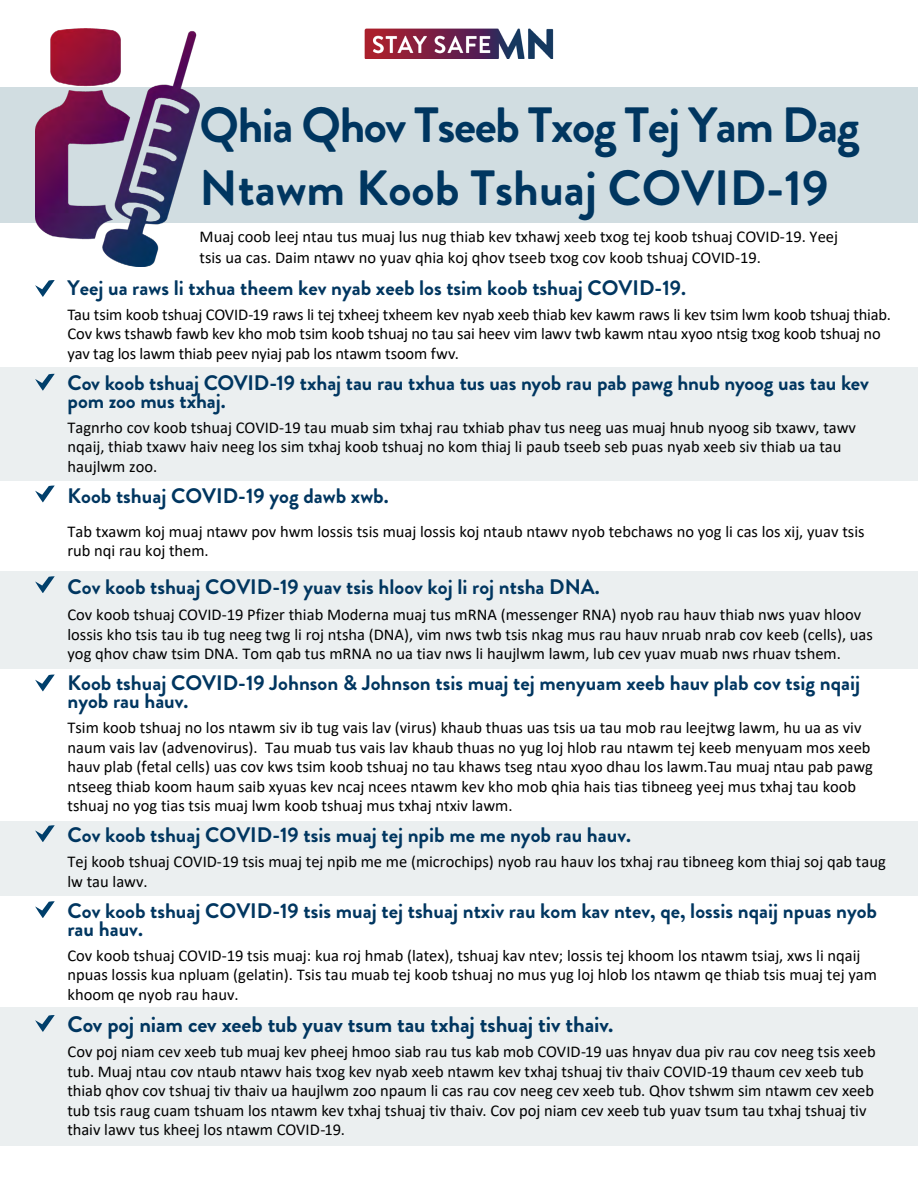
<style>
.page{position:relative;width:918px;height:1188px;background:#fff}
.page>*{position:absolute;margin:0;border:0;box-sizing:border-box;transform-origin:0 0}
.t1{font:700 49.5px "Brandon Grotesque";letter-spacing:-.03em;color:#003660}
.t2{font:700 49.5px "Brandon Grotesque";color:#003660}
.t3{font:700 22.5px "Brandon Grotesque";letter-spacing:-.005em;color:#003660}
.t4{font:700 21px/18px "Brandon Grotesque";color:#003660}
.body{font:16.5px/19.5px "Calibri";color:#000}
</style>
<div class="page">
<div style="left:0;top:821px;width:918px;height:74px;background:#ebeff0"></div>
<div style="left:0;top:1008px;width:918px;height:138px;background:#ebeff0"></div>
<div style="left:0;top:572px;width:918px;height:97px;background:#ebeff0"></div>
<div style="left:0;top:367px;width:918px;height:114px;background:#ebeff0"></div>
<div style="left:0;top:87px;width:918px;height:136px;background:#d1dde1"></div>
<img style="left:364px;top:29px;width:190px;height:29px">
<img style="left:35px;top:29px;width:165px;height:237px">
<svg style="left:35px;top:280px;width:20px;height:17px"></svg>
<svg style="left:35px;top:373px;width:20px;height:18px"></svg>
<svg style="left:35px;top:485px;width:20px;height:17px"></svg>
<svg style="left:35px;top:576px;width:20px;height:17px"></svg>
<svg style="left:35px;top:674px;width:20px;height:17px"></svg>
<svg style="left:35px;top:825px;width:20px;height:17px"></svg>
<svg style="left:35px;top:901px;width:20px;height:17px"></svg>
<svg style="left:35px;top:1015px;width:20px;height:17px"></svg>
<h1 class="t1" style="left:200px;top:90px;width:661px">Qhia Qhov Tseeb Txog Tej Yam Dag</h1>
<h1 class="t2" style="left:200px;top:153px;width:631px">Ntawm Koob Tshuaj COVID-19</h1>
<p class="body" style="left:200px;top:225px;width:640px;line-height:21px">Muaj coob leej ntau tus muaj lus nug thiab kev txhawj xeeb txog tej koob tshuaj COVID-19. Yeej tsis ua cas. Daim ntawv no yuav qhia koj qhov tseeb txog cov koob tshuaj COVID-19.</p>
<h2 class="t4" style="left:68px;top:279px;width:620px">Yeej ua raws li txhua theem kev nyab xeeb los tsim koob tshuaj COVID-19.</h2>
<p class="body" style="left:68px;top:304px;width:825px">Tau tsim koob tshuaj COVID-19 raws li tej txheej txheem kev nyab xeeb thiab kev kawm raws li kev tsim lwm koob tshuaj thiab.<br>Cov kws tshawb fawb kev kho mob tsim koob tshuaj no tau sai heev vim lawv twb kawm ntau xyoo ntsig txog koob tshuaj no yav tag los lawm thiab peev nyiaj pab los ntawm tsoom fwv.</p>
<h2 class="t4" style="left:68px;top:374px;width:803px">Cov koob tshuaj COVID-19 txhaj tau rau txhua tus uas nyob rau pab pawg hnub nyoog uas tau kev pom zoo mus txhaj.</h2>
<p class="body" style="left:68px;top:417px;width:790px">Tagnrho cov koob tshuaj COVID-19 tau muab sim txhaj rau txhiab phav tus neeg uas muaj hnub nyoog sib txawv, tawv nqaij, thiab txawv haiv neeg los sim txhaj koob tshuaj no kom thiaj li paub tseeb seb puas nyab xeeb siv thiab ua tau haujlwm zoo.</p>
<h2 class="t4" style="left:68px;top:487px;width:323px">Koob tshuaj COVID-19 yog dawb xwb.</h2>
<h2 class="body" style="left:68px;top:521px;width:799px">Tab txawm koj muaj ntawv pov hwm lossis tsis muaj lossis koj ntaub ntawv nyob tebchaws no yog li cas los xij, yuav tsis rub nqi rau koj them.</h2>
<h2 class="t4" style="left:68px;top:578px;width:534px">Cov koob tshuaj COVID-19 yuav tsis hloov koj li roj ntsha DNA.</h2>
<p class="body" style="left:68px;top:605px;width:807px">Cov koob tshuaj COVID-19 Pfizer thiab Moderna muaj tus mRNA (messenger RNA) nyob rau hauv thiab nws yuav hloov lossis kho tsis tau ib tug neeg twg li roj ntsha (DNA), vim nws twb tsis nkag mus rau hauv nruab nrab cov keeb (cells), uas yog qhov chaw tsim DNA. Tom qab tus mRNA no ua tiav nws li haujlwm lawm, lub cev yuav muab nws rhuav tshem.</p>
<h2 class="t4" style="left:68px;top:674px;width:794px">Koob tshuaj COVID-19 Johnson &amp; Johnson tsis muaj tej menyuam xeeb hauv plab cov tsig nqaij nyob rau hauv.</h2>
<p class="body" style="left:68px;top:718px;width:807px">Tsim koob tshuaj no los ntawm siv ib tug vais lav (virus) khaub thuas uas tsis ua tau mob rau leejtwg lawm, hu ua as viv naum vais lav (advenovirus). Tau muab tus vais lav khaub thuas no yug loj hlob rau ntawm tej keeb menyuam mos xeeb hauv plab (fetal cells) uas cov kws tsim koob tshuaj no tau khaws tseg ntau xyoo dhau los lawm.Tau muaj ntau pab pawg ntseeg thiab koom haum saib xyuas kev ncaj ncees ntawm kev kho mob qhia hais tias tibneeg yeej mus txhaj tau koob tshuaj no yog tias tsis muaj lwm koob tshuaj mus txhaj ntxiv lawm.</p>
<h2 class="t4" style="left:68px;top:826px;width:565px">Cov koob tshuaj COVID-19 tsis muaj tej npib me me nyob rau hauv.</h2>
<p class="body" style="left:68px;top:852px;width:820px">Tej koob tshuaj COVID-19 tsis muaj tej npib me me (microchips) nyob rau hauv los txhaj rau tibneeg kom thiaj soj qab taug lw tau lawv.</p>
<h2 class="t4" style="left:68px;top:902px;width:811px">Cov koob tshuaj COVID-19 tsis muaj tej tshuaj ntxiv rau kom kav ntev, qe, lossis nqaij npuas nyob rau hauv.</h2>
<p class="body" style="left:68px;top:945px;width:811px">Cov koob tshuaj COVID-19 tsis muaj: kua roj hmab (latex), tshuaj kav ntev; lossis tej khoom los ntawm tsiaj, xws li nqaij npuas lossis kua npluam (gelatin). Tsis tau muab tej koob tshuaj no mus yug loj hlob los ntawm qe thiab tsis muaj tej yam khoom qe nyob rau hauv.</p>
<h2 class="t3" style="left:68px;top:1009px;width:547px">Cov poj niam cev xeeb tub yuav tsum tau txhaj tshuaj tiv thaiv.</h2>
<p class="body" style="left:68px;top:1042px;width:810px">Cov poj niam cev xeeb tub muaj kev pheej hmoo siab rau tus kab mob COVID-19 uas hnyav dua piv rau cov neeg tsis xeeb tub. Muaj ntau cov ntaub ntawv hais txog kev nyab xeeb ntawm kev txhaj tshuaj tiv thaiv COVID-19 thaum cev xeeb tub thiab qhov cov tshuaj tiv thaiv ua haujlwm zoo npaum li cas rau cov neeg cev xeeb tub. Qhov tshwm sim ntawm cev xeeb tub tsis raug cuam tshuam los ntawm kev txhaj tshuaj tiv thaiv. Cov poj niam cev xeeb tub yuav tsum tau txhaj tshuaj tiv thaiv lawv tus kheej los ntawm COVID-19.</p>
</div>
